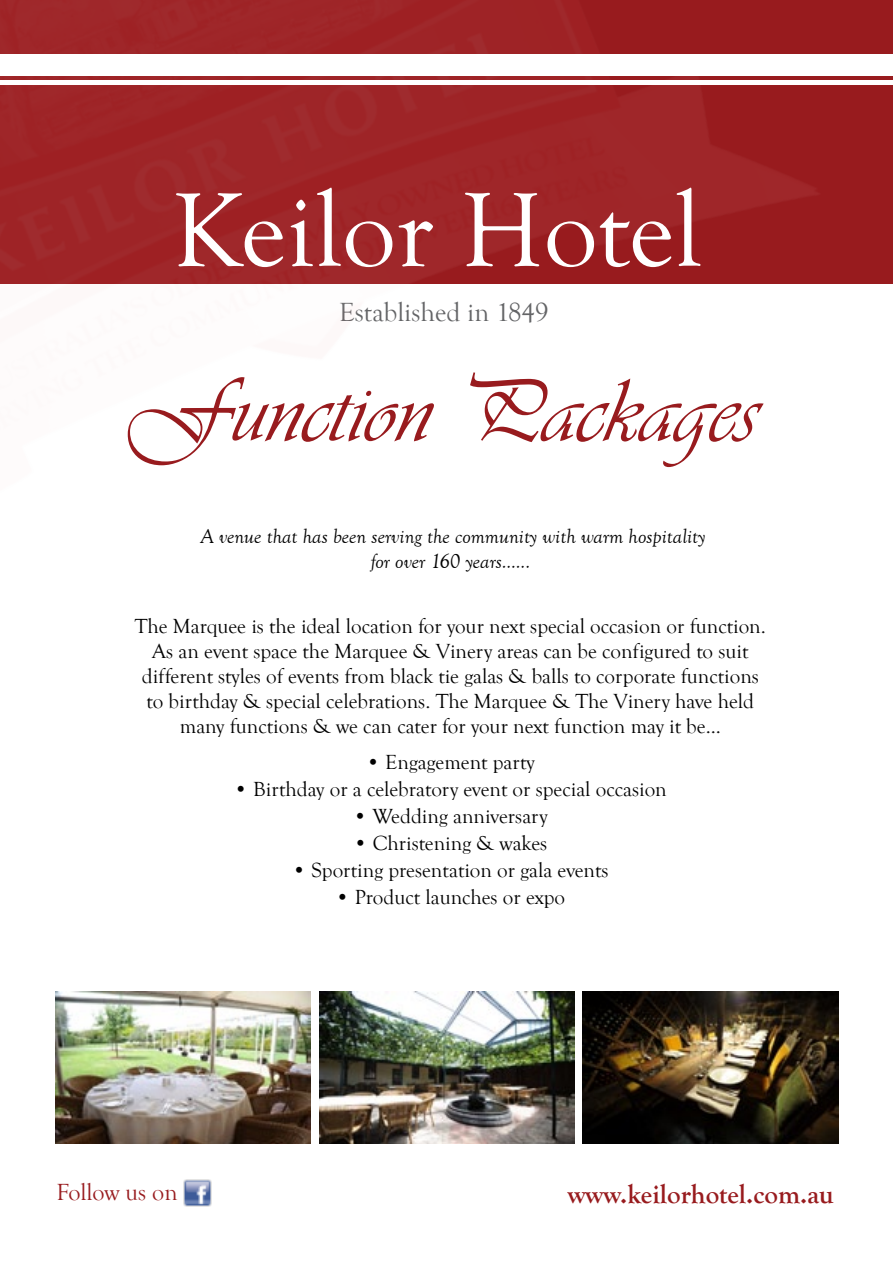
<style>
.page{position:relative;width:893px;height:1263px;background:#fff}
.page>*{position:absolute;margin:0;border:0;box-sizing:border-box;transform-origin:0 0}
.t1{font:108px "Goudy Old Style T";color:#fff}
.t2{font:93px "Vivaldii";color:#981b1e}
.t3{font:700 27px "Goudy Old Style T";color:#981b1e}
.t4{font:27px "Goudy Old Style T";color:#636466}
.t5{font:24px "Goudy Old Style T";color:#981b1e}
.t6{font:21px/25.2px "Goudy Old Style T";color:#000;text-align:center}
.t7{font:italic 21px/25.2px "Goudy Old Style T";color:#000;text-align:center}
</style>
<div class="page">
<img style="left:184px;top:1179px;width:27px;height:28px">
<div style="left:0;top:0;width:893px;height:284px;background:#981b1e"></div>
<img style="left:0;top:0;width:872px;height:284px">
<img style="left:55px;top:991px;width:256px;height:152px">
<img style="left:319px;top:991px;width:256px;height:152px">
<img style="left:583px;top:991px;width:255px;height:152px">
<div style="left:0;top:54px;width:893px;height:21px;background:#fff"></div>
<hr style="left:0;top:81px;width:893px;height:4px;background:#fff">
<h1 class="t1" style="left:172px;top:171px;width:531px">Keilor Hotel</h1>
<p class="t4" style="left:339px;top:298px;width:211px">Established in 1849</p>
<h2 class="t2" style="left:128px;top:357px;width:631px">Function Packages</h2>
<p class="t7" style="left:200px;top:524px;width:507px">A venue that has been serving the community with warm hospitality for over 160 years......</p>
<p class="t6" style="left:135px;top:614px;width:633px">The Marquee is the ideal location for your next special occasion or function.<br>As an event space the Marquee &amp; Vinery areas can be configured to suit different styles of events from black tie galas &amp; balls to corporate functions to birthday &amp; special celebrations. The Marquee &amp; The Vinery have held many functions &amp; we can cater for your next function may it be...</p>
<p class="t6" style="left:366px;top:750px;width:170px">• Engagement party</p>
<p class="t6" style="left:234px;top:777px;width:434px">• Birthday or a celebratory event or special occasion</p>
<p class="t6" style="left:353px;top:804px;width:196px">• Wedding anniversary</p>
<p class="t6" style="left:353px;top:831px;width:195px">• Christening &amp; wakes</p>
<p class="t6" style="left:292px;top:858px;width:318px">• Sporting presentation or gala events</p>
<p class="t6" style="left:336px;top:885px;width:231px">• Product launches or expo</p>
<p class="t5" style="left:56px;top:1179px;width:123px">Follow us on</p>
<p class="t3" style="left:568px;top:1179px;width:268px">www.keilorhotel.com.au</p>
</div>
